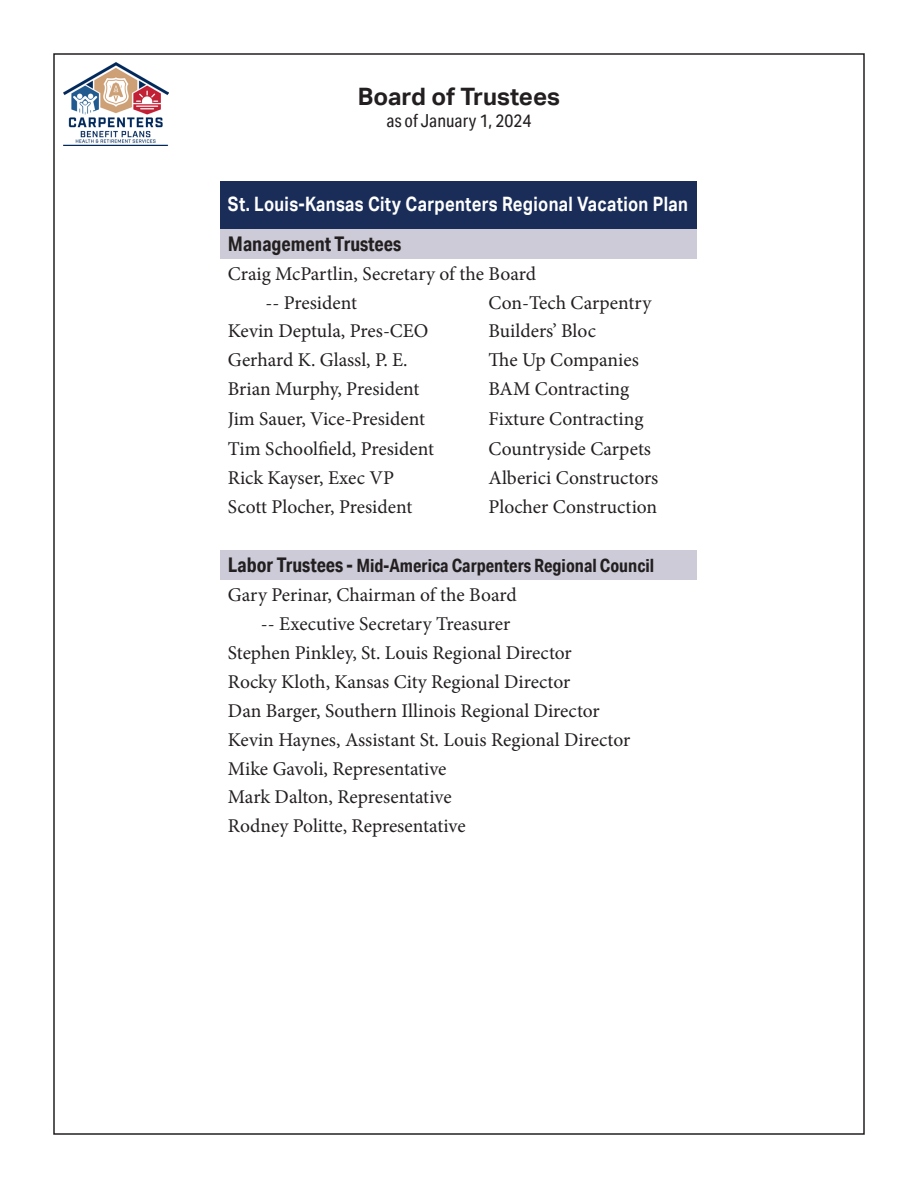
<style>
.page{position:relative;width:918px;height:1188px;background:#fff}
.page>*{position:absolute;margin:0;border:0;box-sizing:border-box;transform-origin:0 0}
.t1{font:700 24px "Aktiv Grotesk";color:#231f20}
.t2{font:700 20.25px "Aktiv Grotesk Cd";color:#231f20}
.t3{font:700 19.8px "Aktiv Grotesk";letter-spacing:.02em;color:#fff;scale:.83 1}
.t4{font:19.5px "Minion Pro";color:#231f20}
.t5{font:700 18.3px "Aktiv Grotesk Cd";color:#231f20}
.t6{font:18px "Aktiv Grotesk Cd";color:#231f20}
.s1{font-size:20.25px}
</style>
<div class="page">
<img style="left:64px;top:63px;width:104px;height:83px">
<div style="left:221px;top:181px;width:476px;height:48px;background:#1a2d59"></div>
<div style="left:221px;top:229px;width:476px;height:29px;background:#cccbd7"></div>
<div style="left:221px;top:551px;width:476px;height:29px;background:#cccbd7"></div>
<p class="t1" style="left:358px;top:83px;width:204px">Board of Trustees</p>
<p class="t6" style="left:387px;top:110px;width:146px">as of January 1, 2024</p>
<p class="t3" style="left:228px;top:193px;width:556px">St. Louis-Kansas City Carpenters Regional Vacation Plan</p>
<p class="t2" style="left:228px;top:231px;width:175px">Management Trustees</p>
<p class="t4" style="left:228px;top:260px;width:310px">Craig McPartlin, Secretary of the Board</p>
<p class="t4" style="left:265px;top:289px;width:93px">-- President</p>
<p class="t4" style="left:489px;top:289px;width:164px">Con-Tech Carpentry</p>
<p class="t4" style="left:228px;top:318px;width:202px">Kevin Deptula, Pres-CEO</p>
<p class="t4" style="left:489px;top:318px;width:109px">Builders’ Bloc</p>
<p class="t4" style="left:228px;top:347px;width:181px">Gerhard K. Glassl, P. E.</p>
<p class="t4" style="left:489px;top:347px;width:152px">The Up Companies</p>
<p class="t4" style="left:228px;top:376px;width:193px">Brian Murphy, President</p>
<p class="t4" style="left:489px;top:376px;width:142px">BAM Contracting</p>
<p class="t4" style="left:228px;top:406px;width:199px">Jim Sauer, Vice-President</p>
<p class="t4" style="left:489px;top:406px;width:156px">Fixture Contracting</p>
<p class="t4" style="left:228px;top:436px;width:208px">Tim Schoolfield, President</p>
<p class="t4" style="left:489px;top:436px;width:164px">Countryside Carpets</p>
<p class="t4" style="left:228px;top:464px;width:168px">Rick Kayser, Exec VP</p>
<p class="t4" style="left:489px;top:464px;width:171px">Alberici Constructors</p>
<p class="t4" style="left:228px;top:493px;width:186px">Scott Plocher, President</p>
<p class="t4" style="left:489px;top:493px;width:170px">Plocher Construction</p>
<p class="t5" style="left:228px;top:555px;width:428px"><span class="s1">Labor Trustees -</span> Mid-America Carpenters Regional Council</p>
<p class="t4" style="left:228px;top:582px;width:290px">Gary Perinar, Chairman of the Board</p>
<p class="t4" style="left:261px;top:611px;width:251px">-- Executive Secretary Treasurer</p>
<p class="t4" style="left:228px;top:640px;width:345px">Stephen Pinkley, St. Louis Regional Director</p>
<p class="t4" style="left:228px;top:669px;width:344px">Rocky Kloth, Kansas City Regional Director</p>
<p class="t4" style="left:228px;top:698px;width:373px">Dan Barger, Southern Illinois Regional Director</p>
<p class="t4" style="left:228px;top:726px;width:404px">Kevin Haynes, Assistant St. Louis Regional Director</p>
<p class="t4" style="left:228px;top:755px;width:220px">Mike Gavoli, Representative</p>
<p class="t4" style="left:228px;top:784px;width:225px">Mark Dalton, Representative</p>
<p class="t4" style="left:228px;top:813px;width:239px">Rodney Politte, Representative</p>
</div>
